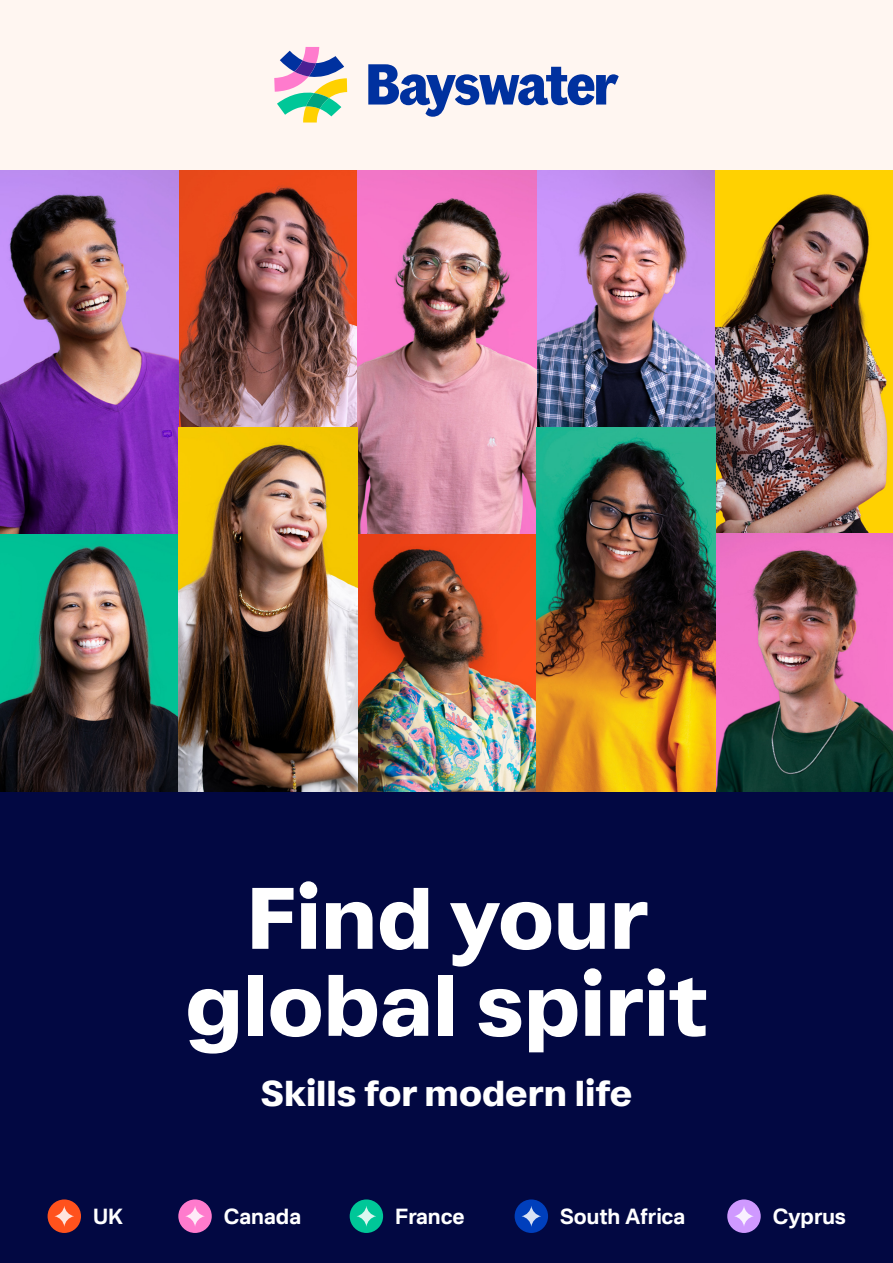
<style>
.page{position:relative;width:893px;height:1263px;background:#fff}
.page>*{position:absolute;margin:0;border:0;box-sizing:border-box;transform-origin:0 0}
.t1{font:700 87px/87px "Atak";color:#fff;text-align:center}
.t2{font:700 36px "Atak";color:#fff}
.t3{font:700 21px "Nacelle";color:#fff}
</style>
<div class="page">
<div style="left:0;top:792px;width:893px;height:471px;background:#020842"></div>
<img style="left:0;top:169px;width:893px;height:623px">
<div style="left:48px;top:1199px;width:33px;height:34px;background:#ff521d;border-radius:50%"></div>
<svg style="left:55px;top:1206px;width:19px;height:21px"></svg>
<div style="left:178px;top:1199px;width:34px;height:34px;background:#ff7bcd;border-radius:50%"></div>
<svg style="left:185px;top:1206px;width:20px;height:21px"></svg>
<div style="left:350px;top:1199px;width:33px;height:34px;background:#00c798;border-radius:50%"></div>
<svg style="left:357px;top:1206px;width:19px;height:21px"></svg>
<div style="left:515px;top:1199px;width:33px;height:34px;background:#003fbc;border-radius:50%"></div>
<svg style="left:521px;top:1206px;width:20px;height:21px"></svg>
<div style="left:727px;top:1199px;width:34px;height:34px;background:#cf99ff;border-radius:50%"></div>
<svg style="left:734px;top:1206px;width:20px;height:21px"></svg>
<div style="left:0;top:0;width:893px;height:169px;background:#fff6f1"></div>
<svg style="left:368px;top:64px;width:251px;height:53px"></svg>
<svg style="left:274px;top:47px;width:73px;height:75px"></svg>
<h1 class="t1" style="left:185px;top:880px;width:524px">Find your global spirit</h1>
<h2 class="t2" style="left:261px;top:1078px;width:373px">Skills for modern life</h2>
<p class="t3" style="left:93px;top:1207px;width:31px">UK</p>
<p class="t3" style="left:224px;top:1207px;width:79px">Canada</p>
<p class="t3" style="left:395px;top:1207px;width:71px">France</p>
<p class="t3" style="left:560px;top:1207px;width:127px">South Africa</p>
<p class="t3" style="left:773px;top:1207px;width:75px">Cyprus</p>
</div>
